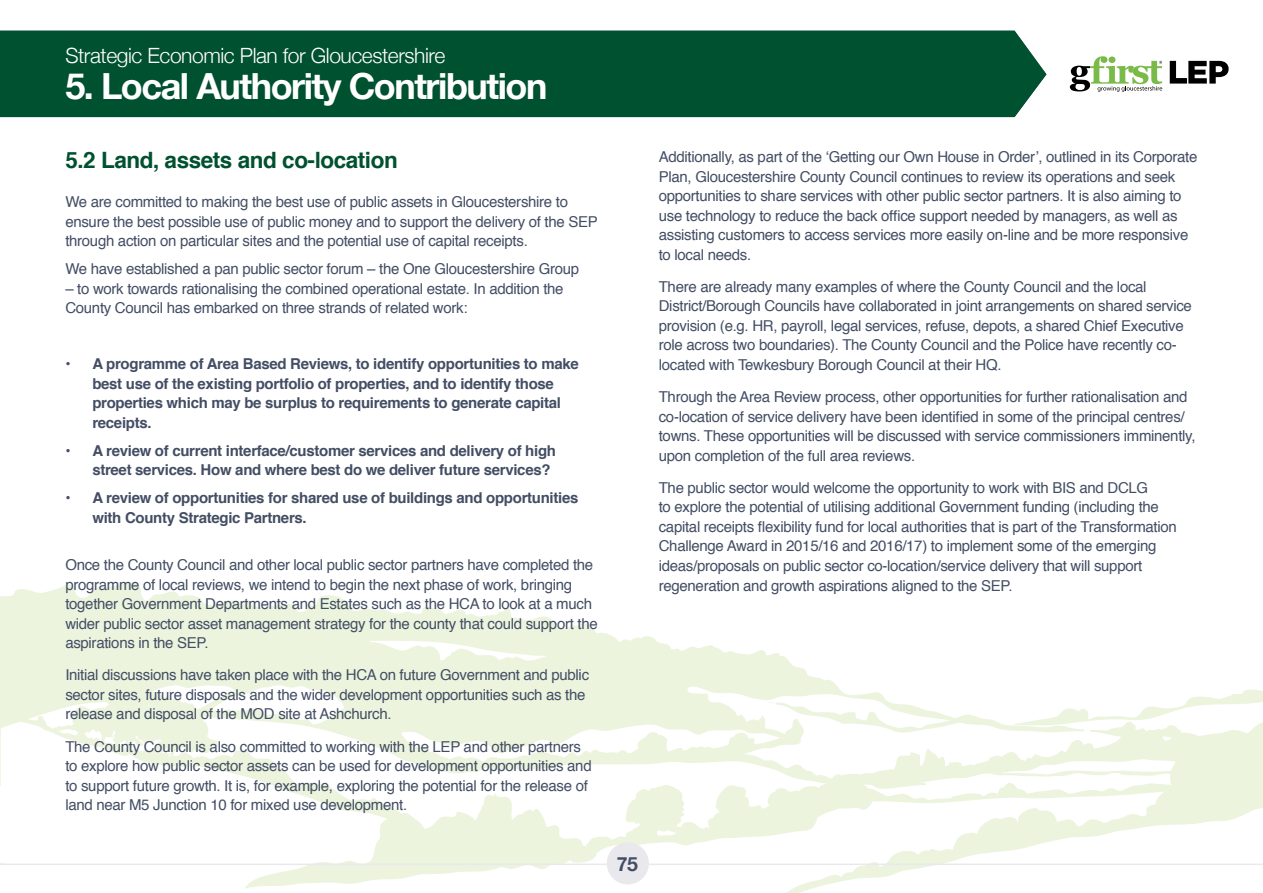
<style>
.page{position:relative;width:1263px;height:893px;background:#fff}
.page>*{position:absolute;margin:0;border:0;box-sizing:border-box;transform-origin:0 0}
.t1{font:700 36px "Helvetica Neue";letter-spacing:-.04em;color:#fff}
.t2{font:700 22.5px "Helvetica";letter-spacing:-.02em;color:#005130}
.t3{font:300 21px "Helvetica Neue";letter-spacing:-.02em;color:#fff}
.t4{font:700 19.5px "Helvetica Neue";color:#434e64}
.t5{font:15px/19.5px "Helvetica";letter-spacing:-.02em;color:#434e64}
.t6{font:700 15px/19.5px "Helvetica";letter-spacing:-.02em;color:#434e64}
</style>
<div class="page">
<svg style="left:0;top:582px;width:610px;height:53px"></svg>
<svg style="left:0;top:635px;width:1263px;height:258px"></svg>
<hr style="left:0;top:864px;width:1263px;height:1px;background:#e9e9ed">
<div style="left:607px;top:842px;width:42px;height:42px;background:#e9e9ed;border-radius:50%"></div>
<svg style="left:1070px;top:56px;width:92px;height:36px"></svg>
<svg style="left:1170px;top:61px;width:58px;height:23px"></svg>
<div style="left:0;top:31px;width:1046px;height:86px;background:#005130"></div>
<h3 class="t3" style="left:65px;top:38px;width:381px">Strategic Economic Plan for Gloucestershire</h3>
<h1 class="t1" style="left:65px;top:58px;width:484px">5. Local Authority Contribution</h1>
<h1 class="t1" style="left:64px;top:58px;width:425px">Introduction and Summary</h1>
<h2 class="t2" style="left:65px;top:142px;width:334px">5.2 Land, assets and co-location</h2>
<p class="t5" style="left:659px;top:148px;width:540px">Additionally, as part of the ‘Getting our Own House in Order’, outlined in its Corporate Plan, Gloucestershire County Council continues to review its operations and seek opportunities to share services with other public sector partners. It is also aiming to use technology to reduce the back office support needed by managers, as well as assisting customers to access services more easily on-line and be more responsive to local needs.</p>
<p class="t5" style="left:659px;top:277px;width:535px">There are already many examples of where the County Council and the local District/Borough Councils have collaborated in joint arrangements on shared service provision (e.g. HR, payroll, legal services, refuse, depots, a shared Chief Executive role across two boundaries). The County Council and the Police have recently co&shy;located with Tewkesbury Borough Council at their HQ.</p>
<p class="t5" style="left:659px;top:388px;width:538px">Through the Area Review process, other opportunities for further rationalisation and co-location of service delivery have been identified in some of the principal centres/ towns. These opportunities will be discussed with service commissioners imminently, upon completion of the full area reviews.</p>
<p class="t5" style="left:659px;top:478px;width:520px">The public sector would welcome the opportunity to work with BIS and DCLG<br>to explore the potential of utilising additional Government funding (including the capital receipts flexibility fund for local authorities that is part of the Transformation Challenge Award in 2015/16 and 2016/17) to implement some of the emerging ideas/proposals on public sector co-location/service delivery that will support regeneration and growth aspirations aligned to the SEP.</p>
<p class="t5" style="left:65px;top:193px;width:534px">We are committed to making the best use of public assets in Gloucestershire to ensure the best possible use of public money and to support the delivery of the SEP through action on particular sites and the potential use of capital receipts.</p>
<p class="t5" style="left:65px;top:260px;width:515px">We have established a pan public sector forum – the One Gloucestershire Group</p>
<p class="t5" style="left:65px;top:279px;width:500px">– to work towards rationalising the combined operational estate. In addition the<br>County Council has embarked on three strands of related work:</p>
<p class="t6" style="left:92px;top:354px;width:488px;text-indent:-27px">• A programme of Area Based Reviews, to identify opportunities to make best use of the existing portfolio of properties, and to identify those properties which may be surplus to requirements to generate capital receipts.</p>
<p class="t6" style="left:92px;top:441px;width:465px;text-indent:-27px">• A review of current interface/customer services and delivery of high street services. How and where best do we deliver future services?</p>
<p class="t6" style="left:92px;top:488px;width:488px;text-indent:-27px">• A review of opportunities for shared use of buildings and opportunities with County Strategic Partners.</p>
<p class="t5" style="left:65px;top:556px;width:534px">Once the County Council and other local public sector partners have completed the programme of local reviews, we intend to begin the next phase of work, bringing together Government Departments and Estates such as the HCA to look at a much wider public sector asset management strategy for the county that could support the aspirations in the SEP.</p>
<p class="t5" style="left:65px;top:666px;width:525px">Initial discussions have taken place with the HCA on future Government and public sector sites, future disposals and the wider development opportunities such as the release and disposal of the MOD site at Ashchurch.</p>
<p class="t5" style="left:65px;top:737px;width:528px">The County Council is also committed to working with the LEP and other partners to explore how public sector assets can be used for development opportunities and to support future growth. It is, for example, exploring the potential for the release of land near M5 Junction 10 for mixed use development.</p>
<h3 class="t4" style="left:617px;top:848px;width:22px">75</h3>
</div>
